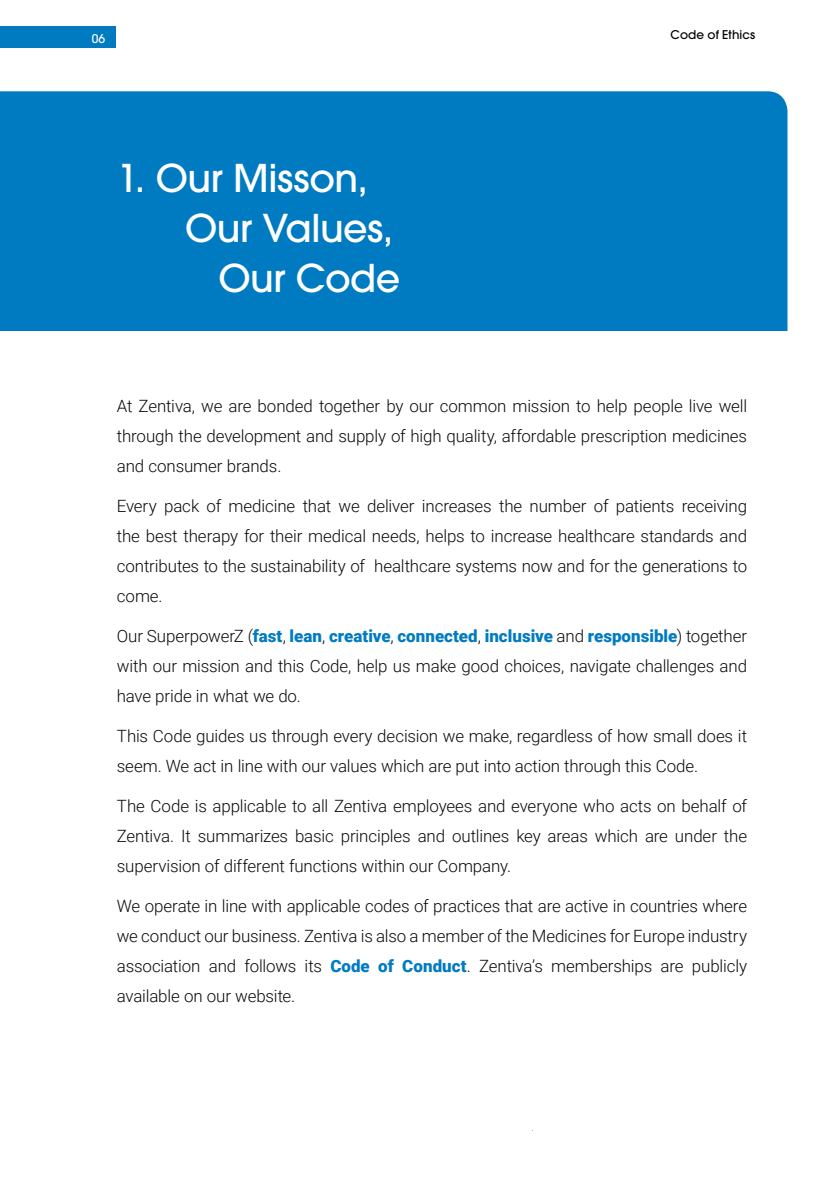
<style>
.page{position:relative;width:840px;height:1191px;background:#fff}
.page>*{position:absolute;margin:0;border:0;box-sizing:border-box;transform-origin:0 0}
.t1{font:500 38px "ITC Avant Garde Pro";letter-spacing:-.015em;color:#fff}
.t2{font:300 17px/30px "Roboto";letter-spacing:-.01em;color:#0a0a0b;text-align:justify}
.t3{font:200 12.6px "ITC Avant Garde Pro";color:#414042}
.t4{font:500 12px "ITC Avant Garde Pro";letter-spacing:.01em;color:#000}
.t5{font:500 12px "ITC Avant Garde Pro";color:#fff}
.s1{font-weight:900;color:#007bc1}
.s2{color:#000}
</style>
<div class="page">
<div style="left:0;top:91px;width:787px;height:240px;background:#007bc1"></div>
<div style="left:0;top:26px;width:117px;height:22px;background:#007bc1"></div>
<p class="t5" style="left:92px;top:31px;width:15px">06</p>
<p class="t4" style="left:670px;top:27px;width:86px">Code of Ethics</p>
<h1 class="t1" style="left:117px;top:154px;width:252px">1. Our Misson,</h1>
<h1 class="t1" style="left:185px;top:204px;width:210px">Our Values,</h1>
<h1 class="t1" style="left:218px;top:254px;width:183px">Our Code</h1>
<p class="t2" style="left:117px;top:390px;width:631px">At Zentiva, we are bonded together by our common mission to help people live well through the development and supply of high quality, affordable prescription medicines and consumer brands.</p>
<p class="t2" style="left:117px;top:490px;width:631px">Every pack of medicine that we deliver increases the number of patients receiving the best therapy for their medical needs, helps to increase healthcare standards and contributes to the sustainability of healthcare systems now and for the generations to come.</p>
<p class="t2" style="left:117px;top:620px;width:631px">Our SuperpowerZ (<span class="s1">fast</span><span class="s2">,</span> <span class="s1">lean</span><span class="s2">,</span> <span class="s1">creative</span><span class="s2">,</span> <span class="s1">connected</span><span class="s2">,</span> <span class="s1">inclusive</span> and <span class="s1">responsible</span>) together with our mission and this Code, help us make good choices, navigate challenges and have pride in what we do.</p>
<p class="t2" style="left:117px;top:720px;width:631px">This Code guides us through every decision we make, regardless of how small does it seem. We act in line with our values which are put into action through this Code.</p>
<p class="t2" style="left:117px;top:790px;width:631px">The Code is applicable to all Zentiva employees and everyone who acts on behalf of Zentiva. It summarizes basic principles and outlines key areas which are under the supervision of different functions within our Company.</p>
<p class="t2" style="left:117px;top:890px;width:631px">We operate in line with applicable codes of practices that are active in countries where we conduct our business. Zentiva is also a member of the Medicines for Europe industry association and follows its <span class="s1">Code of Conduct</span><span class="s2">.</span> Zentiva’s memberships are publicly available on our website.</p>
<p class="t3" style="left:530px;top:1118px;width:5px">.</p>
</div>
